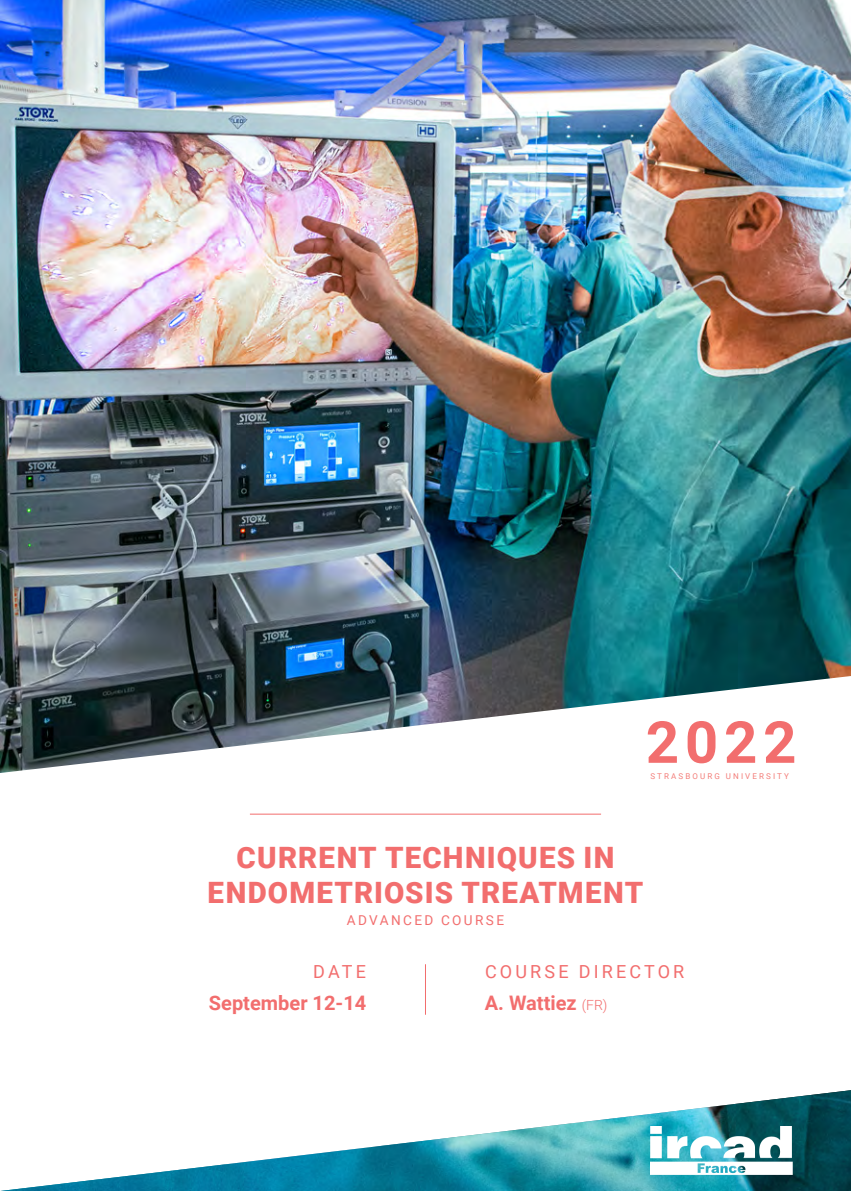
<style>
.page{position:relative;width:851px;height:1191px;background:#fff}
.page>*{position:absolute;margin:0;border:0;box-sizing:border-box;transform-origin:0 0}
.t1{font:700 58px "Roboto";color:#f26e6e}
.t2{font:900 29.4px/35.4px "Roboto";letter-spacing:.04em;color:#f26e6e;text-align:center}
.t3{font:700 20px "Roboto";color:#f26e6e}
.t4{font:18px "Roboto";letter-spacing:.175em;color:#f26e6e}
.t5{font:13.6px "Roboto";letter-spacing:.175em;color:#f26e6e}
.t6{font:8px "Roboto";letter-spacing:.265em;color:#f37d79}
.s1{font-weight:300;font-size:14px}
</style>
<div class="page">
<img style="left:0;top:1090px;width:850px;height:101px">
<hr style="left:425px;top:964px;width:1px;height:50px;background:#f26e6e">
<hr style="left:250px;top:814px;width:351px;height:1px;background:#f26e6e">
<img style="left:0;top:0;width:850px;height:773px">
<img style="left:650px;top:1126px;width:142px;height:48px">
<h1 class="t1" style="left:645px;top:701px;width:152px">2022</h1>
<p class="t6" style="left:650px;top:770px;width:140px">STRASBOURG UNIVERSITY</p>
<p class="t2" style="left:207px;top:838px;width:437px">CURRENT TECHNIQUES IN<br>ENDOMETRIOSIS TREATMENT</p>
<p class="t5" style="left:347px;top:911px;width:159px">ADVANCED COURSE</p>
<p class="t4" style="left:313px;top:958px;width:54px">DATE</p>
<p class="t4" style="left:485px;top:958px;width:201px">COURSE DIRECTOR</p>
<p class="t3" style="left:209px;top:988px;width:159px">September 12-14</p>
<p class="t3" style="left:484px;top:988px;width:124px">A. Wattiez <span class="s1">(FR)</span></p>
</div>
